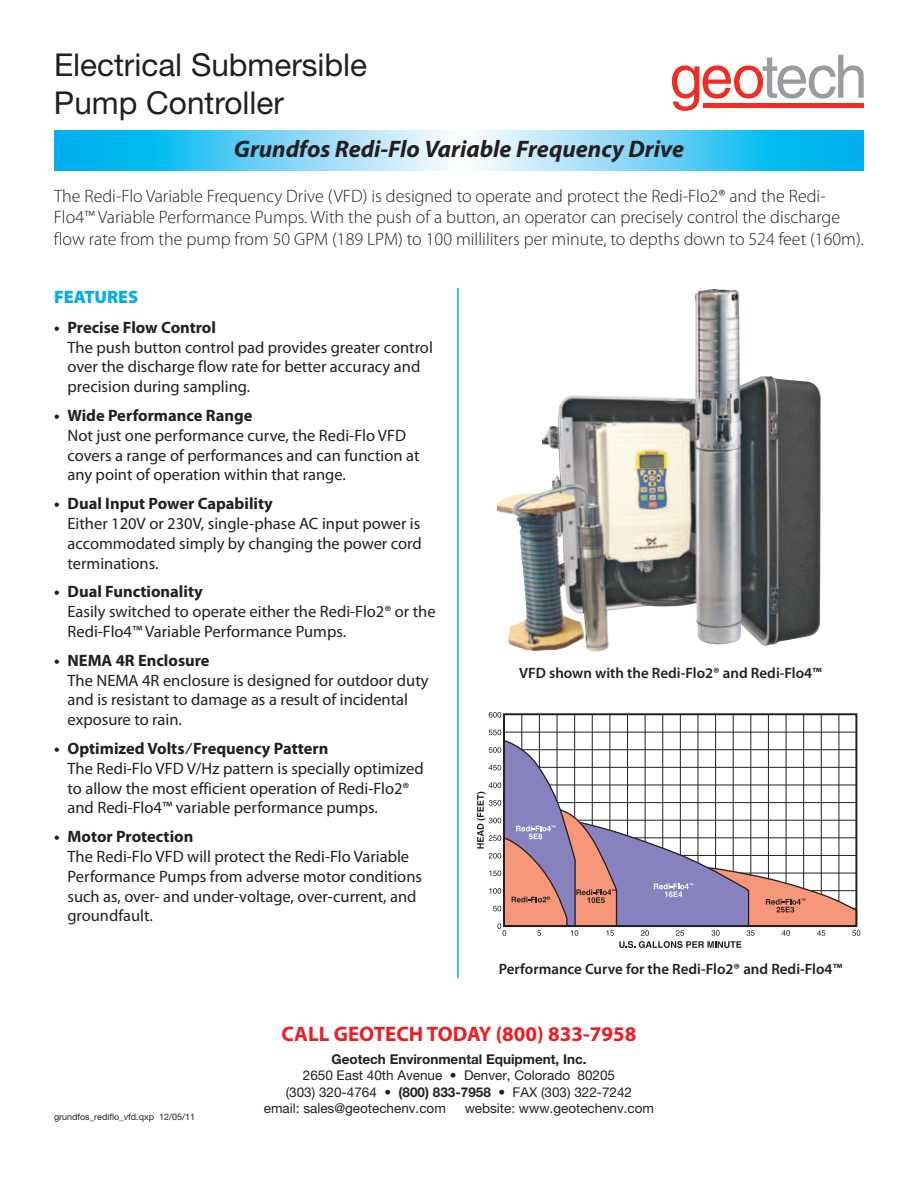
<style>
.page{position:relative;width:918px;height:1188px;background:#fff}
.page>*{position:absolute;margin:0;border:0;box-sizing:border-box;transform-origin:0 0}
.t1{font:31.5px/37.8px "Helvetica Neue";color:#231f20}
.t2{font:italic 700 24px "Myriad Pro";color:#231f20}
.t3{font:700 21px "Myriad Pro";color:#ee1d23}
.t4{font:300 18px/21.6px "Myriad Pro";color:#231f20}
.t5{font:900 18px "Myriad Pro";color:#00aeef}
.t6{font:16.5px/19.8px "Myriad Pro";color:#231f20}
.t7{font:700 16.5px "Myriad Pro";color:#231f20}
.t8{font:600 15px "Myriad Pro";color:#231f20}
.t9{font:13.5px "Helvetica Neue";color:#231f20}
.t10{font:700 13.5px "Helvetica Neue";color:#231f20}
.t11{font:9px "Helvetica Neue";color:#231f20}
.s1{font-weight:700}
</style>
<div class="page">
<svg style="left:672px;top:55px;width:192px;height:56px"></svg>
<div style="left:703px;top:103px;width:161px;height:5px;background:#ee2e22"></div>
<svg style="left:54px;top:130px;width:810px;height:41px"></svg>
<img style="left:496px;top:289px;width:325px;height:363px">
<hr style="left:521px;top:715px;width:1px;height:211px;background:#231f20">
<hr style="left:539px;top:715px;width:1px;height:211px;background:#231f20">
<hr style="left:557px;top:715px;width:1px;height:211px;background:#231f20">
<hr style="left:574px;top:715px;width:1px;height:211px;background:#231f20">
<hr style="left:592px;top:715px;width:1px;height:211px;background:#231f20">
<hr style="left:610px;top:715px;width:1px;height:211px;background:#231f20">
<hr style="left:627px;top:715px;width:1px;height:211px;background:#231f20">
<hr style="left:645px;top:715px;width:1px;height:211px;background:#231f20">
<hr style="left:662px;top:715px;width:1px;height:211px;background:#231f20">
<hr style="left:680px;top:715px;width:1px;height:211px;background:#231f20">
<hr style="left:698px;top:715px;width:1px;height:211px;background:#231f20">
<hr style="left:715px;top:715px;width:1px;height:211px;background:#231f20">
<hr style="left:733px;top:715px;width:1px;height:211px;background:#231f20">
<hr style="left:750px;top:715px;width:1px;height:211px;background:#231f20">
<hr style="left:768px;top:715px;width:1px;height:211px;background:#231f20">
<hr style="left:786px;top:715px;width:1px;height:211px;background:#231f20">
<hr style="left:803px;top:715px;width:1px;height:211px;background:#231f20">
<hr style="left:821px;top:715px;width:1px;height:211px;background:#231f20">
<hr style="left:839px;top:715px;width:1px;height:211px;background:#231f20">
<svg style="left:489px;top:712px;width:12px;height:6px"></svg>
<svg style="left:477px;top:730px;width:383px;height:218px"></svg>
<div style="left:503px;top:713px;width:354px;height:214px;border:2px solid #231f20"></div>
<hr style="left:457px;top:288px;width:2px;height:690px;background:#00aeef">
<h1 class="t1" style="left:54px;top:49px;width:315px">Electrical Submersible<br>Pump Controller</h1>
<h2 class="t2" style="left:234px;top:140px;width:452px">Grundfos Redi-Flo Variable Frequency Drive</h2>
<p class="t4" style="left:54px;top:186px;width:811px">The Redi-Flo Variable Frequency Drive (VFD) is designed to operate and protect the Redi-Flo2® and the Redi-<br>Flo4™ Variable Performance Pumps. With the push of a button, an operator can precisely control the discharge flow rate from the pump from 50 GPM (189 LPM) to 100 milliliters per minute, to depths down to 524 feet (160m).</p>
<p class="t5" style="left:54px;top:291px;width:86px">FEATURES</p>
<p class="t7" style="left:54px;top:321px;width:164px">• Precise Flow Control</p>
<p class="t6" style="left:67px;top:339px;width:367px">The push button control pad provides greater control over the discharge flow rate for better accuracy and precision during sampling.</p>
<p class="t7" style="left:54px;top:409px;width:200px">• Wide Performance Range</p>
<p class="t6" style="left:68px;top:427px;width:353px">Not just one performance curve, the Redi-Flo VFD covers a range of performances and can function at any point of operation within that range.</p>
<p class="t7" style="left:54px;top:498px;width:220px">• Dual Input Power Capability</p>
<p class="t6" style="left:68px;top:515px;width:356px;text-align:justify">Either 120V or 230V, single-phase AC input power is accommodated simply by changing the power cord terminations.</p>
<p class="t7" style="left:54px;top:586px;width:150px">• Dual Functionality</p>
<p class="t6" style="left:68px;top:603px;width:370px">Easily switched to operate either the Redi-Flo2® or the<br>Redi-Flo4™ Variable Performance Pumps.</p>
<p class="t7" style="left:54px;top:654px;width:157px">• NEMA 4R Enclosure</p>
<p class="t6" style="left:68px;top:672px;width:363px">The NEMA 4R enclosure is designed for outdoor duty and is resistant to damage as a result of incidental exposure to rain.</p>
<p class="t7" style="left:54px;top:742px;width:276px">• Optimized Volts ⁄ Frequency Pattern</p>
<p class="t6" style="left:68px;top:760px;width:358px">The Redi-Flo VFD V/Hz pattern is specially optimized to allow the most efficient operation of Redi-Flo2® and Redi-Flo4™ variable performance pumps.</p>
<p class="t7" style="left:54px;top:831px;width:141px">• Motor Protection</p>
<p class="t6" style="left:67px;top:848px;width:356px">The Redi-Flo VFD will protect the Redi-Flo Variable Performance Pumps from adverse motor conditions such as, over- and under-voltage, over-current, and groundfault.</p>
<p class="t8" style="left:519px;top:667px;width:304px">VFD shown with the Redi-Flo2® and Redi-Flo4™</p>
<p class="t8" style="left:499px;top:963px;width:345px">Performance Curve for the Redi-Flo2® and Redi-Flo4™</p>
<p class="t11" style="left:54px;top:1114px;width:143px">grundfos_rediflo_vfd.qxp 12/05/11</p>
<p class="t3" style="left:282px;top:1026px;width:356px">CALL GEOTECH TODAY (800) 833-7958</p>
<p class="t10" style="left:331px;top:1055px;width:257px">Geotech Environmental Equipment, Inc.</p>
<p class="t9" style="left:303px;top:1071px;width:314px">2650 East 40th Avenue • Denver, Colorado 80205</p>
<p class="t9" style="left:286px;top:1087px;width:348px">(303) 320-4764 • <span class="s1">(800) 833-7958</span> • FAX (303) 322-7242</p>
<p class="t9" style="left:264px;top:1103px;width:184px">email: sales@geotechenv.com</p>
<p class="t9" style="left:465px;top:1103px;width:191px">website: www.geotechenv.com</p>
</div>
